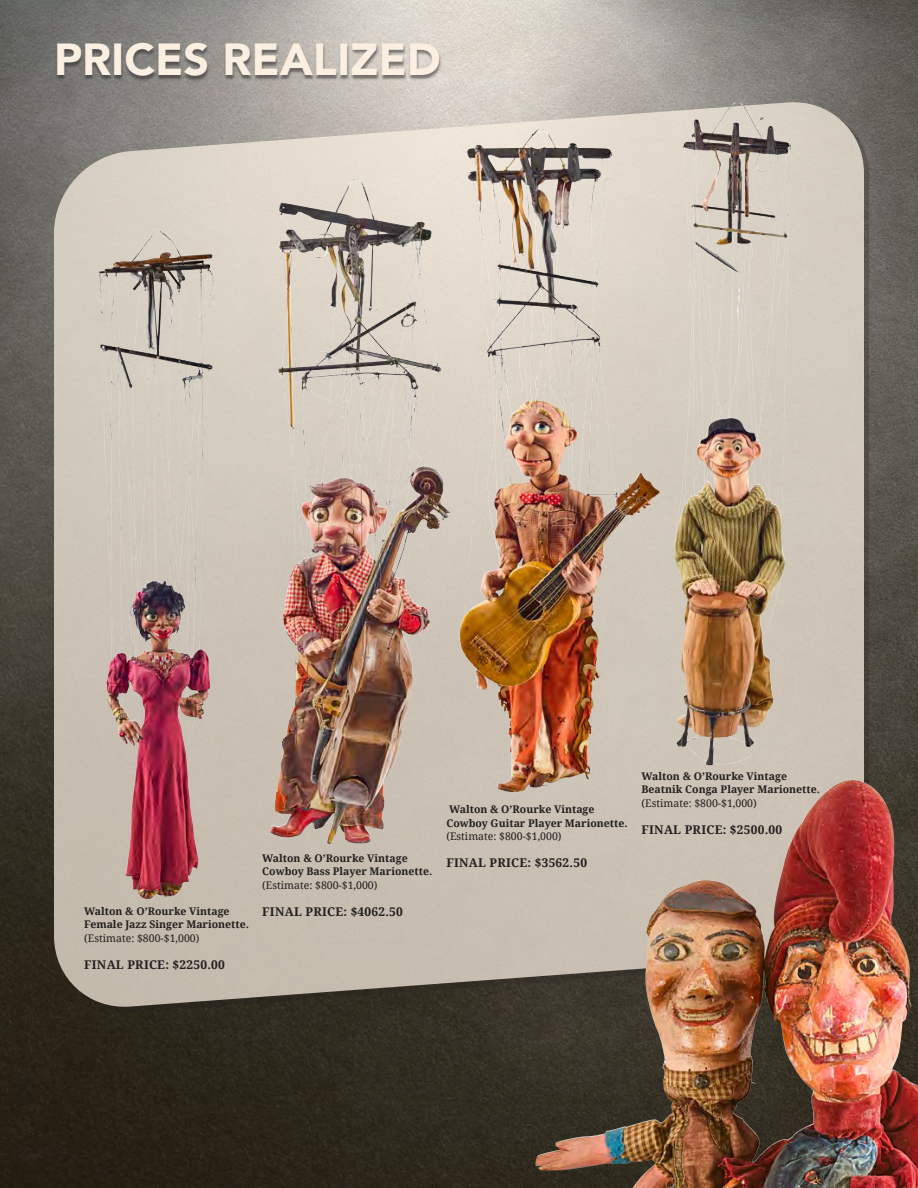
<style>
.page{position:relative;width:918px;height:1188px;background:#fff}
.page>*{position:absolute;margin:0;border:0;box-sizing:border-box;transform-origin:0 0}
.rag_and_hyphen{font:900 44.85px "Avenir";color:#faefe1}
.body_copy_Droid_Serif{font:700 12px "Droid Serif";letter-spacing:.02em;color:#231f20}
.body_copy_Droid_Serif-2{font:700 10.5px/13.5px "Droid Serif";color:#231f20}
.body_copy_Droid_Serif-3{font:10.5px "Droid Serif";color:#231f20}
.s1{font-weight:400}
</style>
<div class="page">
<img style="left:0;top:0;width:918px;height:1188px">
<img style="left:54px;top:101px;width:810px;height:909px">
<img style="left:535px;top:780px;width:383px;height:408px">
<div style="left:55px;top:44px;width:387px;height:37px;background:#231f20;opacity:.51"></div>
<img style="left:98px;top:228px;width:58px;height:518px">
<img style="left:278px;top:179px;width:79px;height:522px">
<img style="left:460px;top:129px;width:79px;height:540px">
<img style="left:674px;top:103px;width:60px;height:620px">
<p class="rag_and_hyphen" style="left:54px;top:21px;width:388px">PRICES REALIZED</p>
<p class="body_copy_Droid_Serif-2" style="left:84px;top:904px;width:166px">Walton &amp; O’Rourke Vintage<br>Female Jazz Singer Marionette.</p>
<p class="body_copy_Droid_Serif-3" style="left:84px;top:931px;width:117px">(Estimate: $800-$1,000)</p>
<p class="body_copy_Droid_Serif" style="left:84px;top:956px;width:142px">FINAL PRICE: $2250.00</p>
<p class="body_copy_Droid_Serif-2" style="left:262px;top:851px;width:171px">Walton &amp; O’Rourke Vintage<br>Cowboy Bass Player Marionette. <span class="s1">(Estimate: $800-$1,000)</span></p>
<p class="body_copy_Droid_Serif" style="left:262px;top:903px;width:142px">FINAL PRICE: $4062.50</p>
<p class="body_copy_Droid_Serif-2" style="left:446px;top:802px;width:183px">Walton &amp; O’Rourke Vintage<br>Cowboy Guitar Player Marionette. <span class="s1">(Estimate: $800-$1,000)</span></p>
<p class="body_copy_Droid_Serif" style="left:446px;top:855px;width:142px">FINAL PRICE: $3562.50</p>
<p class="body_copy_Droid_Serif-2" style="left:642px;top:769px;width:180px">Walton &amp; O’Rourke Vintage<br>Beatnik Conga Player Marionette.</p>
<p class="body_copy_Droid_Serif-3" style="left:642px;top:796px;width:117px">(Estimate: $800-$1,000)</p>
<p class="body_copy_Droid_Serif" style="left:642px;top:821px;width:142px">FINAL PRICE: $2500.00</p>
</div>
